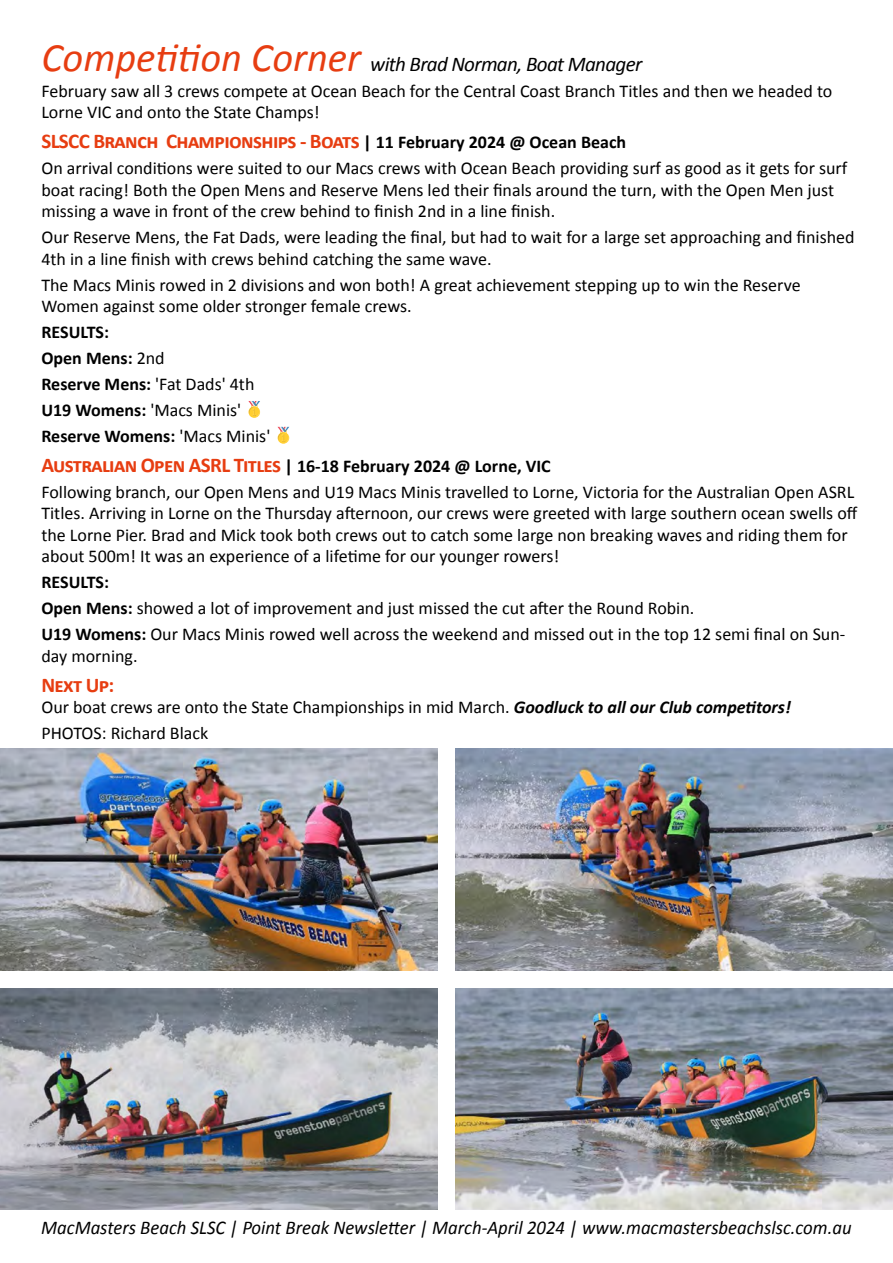
<style>
.page{position:relative;width:893px;height:1263px;background:#fff}
.page>*{position:absolute;margin:0;border:0;box-sizing:border-box;transform-origin:0 0}
.t1{font:700 21px "Calibri";letter-spacing:-.03em;color:#e73d11}
.t2{font:italic 21px "Calibri";letter-spacing:-.03em;color:#000}
.t3{font:italic 19.5px "Calibri";color:#000;scale:.96 1}
.t4{font:18px/21.6px "Calibri";color:#000}
.t5{font:700 18px/25.8px "Calibri";color:#000}
.s1{font-size:40.5px;color:#e73d11}
.s2{font-size:18px;color:#000}
.s3{font-weight:400}
.s4{font-weight:700;font-size:21px;color:#e73d11}
.s5{font-weight:700}
.s6{font-weight:700;font-style:italic}
</style>
<div class="page">
<img style="left:0;top:748px;width:437px;height:222px">
<img style="left:455px;top:748px;width:438px;height:222px">
<img style="left:0;top:988px;width:437px;height:222px">
<img style="left:455px;top:988px;width:438px;height:222px">
<p class="t2" style="left:41px;top:49px;width:602px"><span class="s1">Competition Corner</span> with Brad Norman, Boat Manager</p>
<p class="t4" style="left:41px;top:79px;width:792px">February saw all 3 crews compete at Ocean Beach for the Central Coast Branch Titles and then we headed to<br>Lorne VIC and onto the State Champs!</p>
<p class="t1" style="left:41px;top:127px;width:586px">SLSCC Branch Championships - Boats <span class="s2">| 11 February 2024 @ Ocean Beach</span></p>
<p class="t4" style="left:41px;top:157px;width:807px">On arrival conditions were suited to our Macs crews with Ocean Beach providing surf as good as it gets for surf boat racing! Both the Open Mens and Reserve Mens led their finals around the turn, with the Open Men just missing a wave in front of the crew behind to finish 2nd in a line finish.</p>
<p class="t4" style="left:41px;top:226px;width:815px">Our Reserve Mens, the Fat Dads, were leading the final, but had to wait for a large set approaching and finished<br>4th in a line finish with crews behind catching the same wave.</p>
<p class="t4" style="left:41px;top:273px;width:761px">The Macs Minis rowed in 2 divisions and won both! A great achievement stepping up to win the Reserve<br>Women against some older stronger female crews.</p>
<p class="t5" style="left:41px;top:319px;width:230px">RESULTS:<br>Open Mens: <span class="s3">2nd<br></span>Reserve Mens: <span class="s3">'Fat Dads' 4th<br></span>U19 Womens: <span class="s3">'Macs Minis'<br></span>Reserve Womens: <span class="s3">'Macs Minis'</span></p>
<p class="t4" style="left:41px;top:452px;width:814px;line-height:25.8px"><span class="s4">Australian Open ASRL Titles</span> <span class="s5">| 16-18 February 2024 @ Lorne, VIC<br></span>Following branch, our Open Mens and U19 Macs Minis travelled to Lorne, Victoria for the Australian Open ASRL</p>
<p class="t4" style="left:41px;top:502px;width:818px">Titles. Arriving in Lorne on the Thursday afternoon, our crews were greeted with large southern ocean swells off the Lorne Pier. Brad and Mick took both crews out to catch some large non breaking waves and riding them for about 500m! It was an experience of a lifetime for our younger rowers!</p>
<p class="t4" style="left:41px;top:569px;width:805px;line-height:25.8px"><span class="s5">RESULTS:<br>Open Mens:</span> showed a lot of improvement and just missed the cut after the Round Robin.<br><span class="s5">U19 Womens:</span> Our Macs Minis rowed well across the weekend and missed out in the top 12 semi final on Sun-</p>
<p class="t4" style="left:41px;top:644px;width:98px">day morning.</p>
<p class="t1" style="left:41px;top:670px;width:75px">Next Up:</p>
<p class="t4" style="left:41px;top:694px;width:751px;line-height:25.8px">Our boat crews are onto the State Championships in mid March. <span class="s6">Goodluck to all our Club competitors!<br></span>PHOTOS: Richard Black</p>
<p class="t3" style="left:41px;top:1214px;width:846px">MacMasters Beach SLSC | Point Break Newsletter | March-April 2024 | www.macmastersbeachslsc.com.au</p>
</div>
